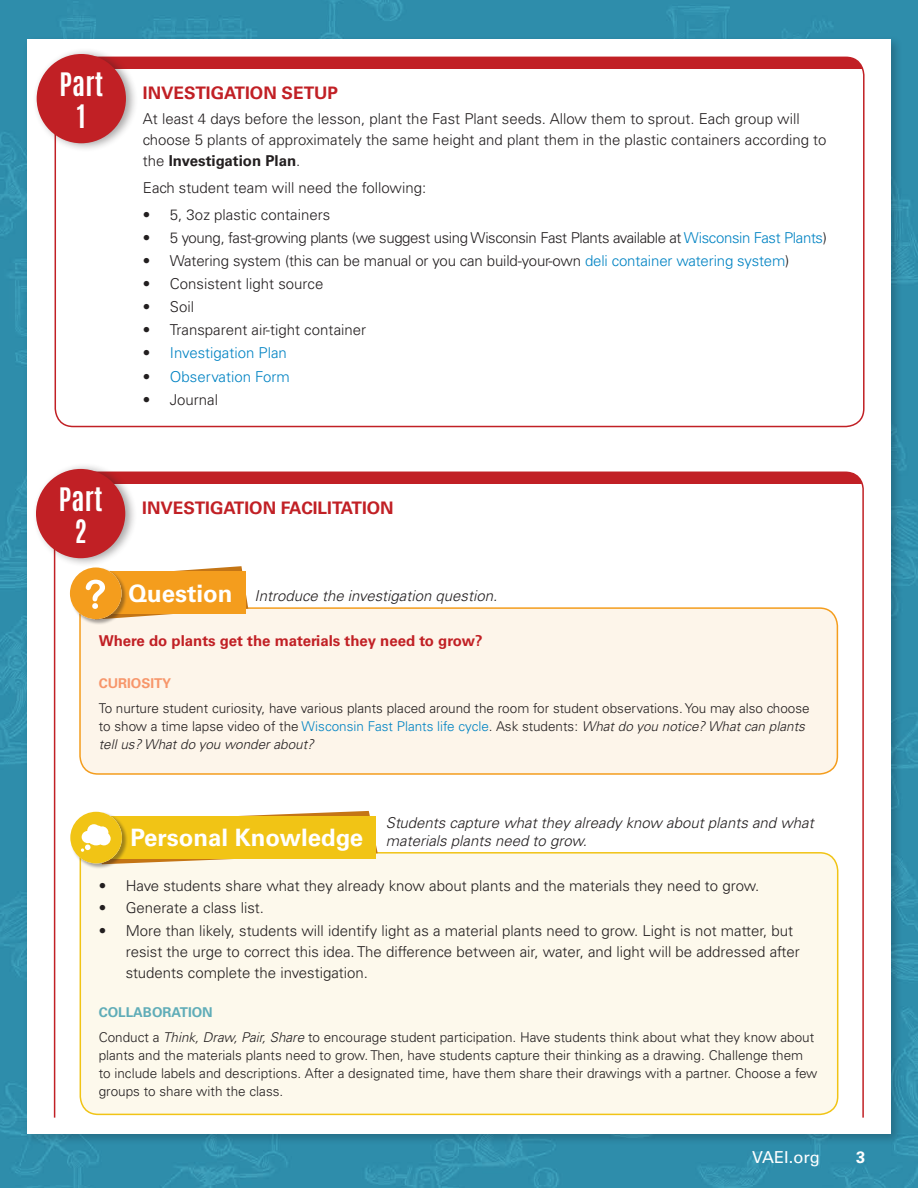
<style>
.page{position:relative;width:918px;height:1188px;background:#fff}
.page>*{position:absolute;margin:0;border:0;box-sizing:border-box;transform-origin:0 0}
.Head_Main{font:700 27px/32.4px "Antonio";letter-spacing:.01em;color:#fff;text-align:center}
.univ_bol{font:700 24px "Univers LT Std";color:#fff}
.Investigation_Box{font:700 17.25px "Univers LT Std";color:#c12025}
.t1{font:16.5px "Univers LT Std";color:#fff}
.t2{font:700 16.5px "Univers LT Std";color:#fff}
.Boxed___body_text{font:300 15px/21px "Univers LT Std";color:#231f20}
.univ_ital{font:italic 300 15px/18px "Univers LT Std";color:#231f20}
.Boxed___body_text-2{font:300 15px "Univers LT Std";letter-spacing:-.025em;color:#231f20}
.univ_bol-2{font:700 15px "Univers LT Std";color:#c12025}
.t3{font:300 15px "Univers LT Std";color:#0083c3}
.HOM_-_body_text{font:300 13.5px/18px "Univers LT Std";color:#231f20}
.small_text{font:300 13.5px/18px "Univers LT Std";color:#231f20}
.LE_-_head{font:700 13.5px "Univers LT Std";color:#60adb8}
.HOM_-_Head{font:700 13.5px "Univers LT Std";color:#f7966b}
.s1{font-weight:700}
.s2{color:#0083c3}
.s3{color:#231f20}
.s4{font-style:italic}
</style>
<div class="page">
<img style="left:0;top:0;width:918px;height:1188px">
<div style="left:55px;top:57px;width:809px;height:370px;background:#fff;border-radius:18px"></div>
<div style="left:55px;top:57px;width:809px;height:12px;background:#c12025"></div>
<div style="left:55px;top:57px;width:810px;height:370px;border:2px solid #c12025;border-radius:18px"></div>
<div style="left:33px;top:47px;width:105px;height:106px;background:#231f20;opacity:.4"></div>
<div style="left:37px;top:54px;width:89px;height:89px;background:#c12025;border-radius:50%"></div>
<svg style="left:53px;top:471px;width:812px;height:648px"></svg>
<div style="left:32px;top:462px;width:106px;height:106px;background:#231f20;opacity:.4"></div>
<div style="left:36px;top:469px;width:89px;height:89px;background:#c12025;border-radius:50%"></div>
<div style="left:70px;top:812px;width:58px;height:57px;background:#231f20;opacity:.4"></div>
<svg style="left:70px;top:811px;width:308px;height:53px;background:#f0ca3e"></svg>
<div style="left:79px;top:607px;width:760px;height:168px;background:#fdf5ea"></div>
<div style="left:70px;top:567px;width:58px;height:58px;background:#231f20;opacity:.4"></div>
<svg style="left:70px;top:566px;width:178px;height:54px;background:#f2ad47"></svg>
<p class="Head_Main" style="left:59px;top:69px;width:45px">Part<br>1</p>
<p class="Investigation_Box" style="left:143px;top:83px;width:197px">INVESTIGATION SETUP</p>
<p class="Boxed___body_text" style="left:143px;top:108px;width:685px">At least 4 days before the lesson, plant the Fast Plant seeds. Allow them to sprout. Each group will choose 5 plants of approximately the same height and plant them in the plastic containers according to the <span class="s1">Investigation Plan</span>.</p>
<p class="Boxed___body_text" style="left:143px;top:177px;width:285px">Each student team will need the following:</p>
<p class="Boxed___body_text" style="left:143px;top:204px;width:189px">• 5, 3oz plastic containers</p>
<p class="Boxed___body_text-2" style="left:143px;top:228px;width:685px">• 5 young, fast-growing plants (we suggest using Wisconsin Fast Plants available at <span class="s2">Wisconsin Fast Plants</span>)</p>
<p class="Boxed___body_text" style="left:143px;top:250px;width:648px">• Watering system (this can be manual or you can build-your-own <span class="s2">deli container watering system</span>)</p>
<p class="Boxed___body_text" style="left:143px;top:273px;width:182px">• Consistent light source</p>
<p class="Boxed___body_text" style="left:143px;top:296px;width:53px">• Soil</p>
<p class="Boxed___body_text" style="left:143px;top:320px;width:225px">• Transparent air-tight container</p>
<p class="t3" style="left:143px;top:344px;width:145px"><span class="s3">•</span> Investigation Plan</p>
<p class="t3" style="left:143px;top:367px;width:148px"><span class="s3">•</span> Observation Form</p>
<p class="Boxed___body_text" style="left:143px;top:389px;width:77px">• Journal</p>
<p class="Head_Main" style="left:59px;top:484px;width:45px">Part<br>2</p>
<p class="Investigation_Box" style="left:142px;top:498px;width:253px">INVESTIGATION FACILITATION</p>
<p class="univ_bol" style="left:129px;top:580px;width:106px">Question</p>
<p class="univ_ital" style="left:255px;top:587px;width:244px">Introduce the investigation question.</p>
<p class="univ_bol-2" style="left:99px;top:632px;width:385px">Where do plants get the materials they need to grow?</p>
<p class="HOM_-_Head" style="left:99px;top:676px;width:74px">CURIOSITY</p>
<p class="small_text" style="left:99px;top:699px;width:712px">To nurture student curiosity, have various plants placed around the room for student observations. You may also choose to show a time lapse video of the <span class="s2">Wisconsin Fast Plants life cycle</span>. Ask students: <span class="s4">What do you notice? What can plants tell us? What do you wonder about?</span></p>
<p class="univ_ital" style="left:386px;top:813px;width:429px">Students capture what they already know about plants and what materials plants need to grow.</p>
<p class="Boxed___body_text" style="left:99px;top:875px;width:662px">• Have students share what they already know about plants and the materials they need to grow.</p>
<p class="Boxed___body_text" style="left:99px;top:897px;width:167px">• Generate a class list.</p>
<p class="Boxed___body_text" style="left:126px;top:920px;width:676px;text-indent:-27px">• More than likely, students will identify light as a material plants need to grow. Light is not matter, but resist the urge to correct this idea. The difference between air, water, and light will be addressed after students complete the investigation.</p>
<p class="LE_-_head" style="left:99px;top:1005px;width:116px">COLLABORATION</p>
<p class="HOM_-_body_text" style="left:99px;top:1028px;width:720px">Conduct a <span class="s4">Think, Draw, Pair, Share</span> to encourage student participation. Have students think about what they know about plants and the materials plants need to grow. Then, have students capture their thinking as a drawing. Challenge them to include labels and descriptions. After a designated time, have them share their drawings with a partner. Choose a few groups to share with the class.</p>
<p class="univ_bol" style="left:130px;top:824px;width:234px">Personal Knowledge</p>
<p class="t1" style="left:752px;top:1148px;width:69px">VAEI.org</p>
<p class="t2" style="left:856px;top:1148px;width:11px">3</p>
</div>
